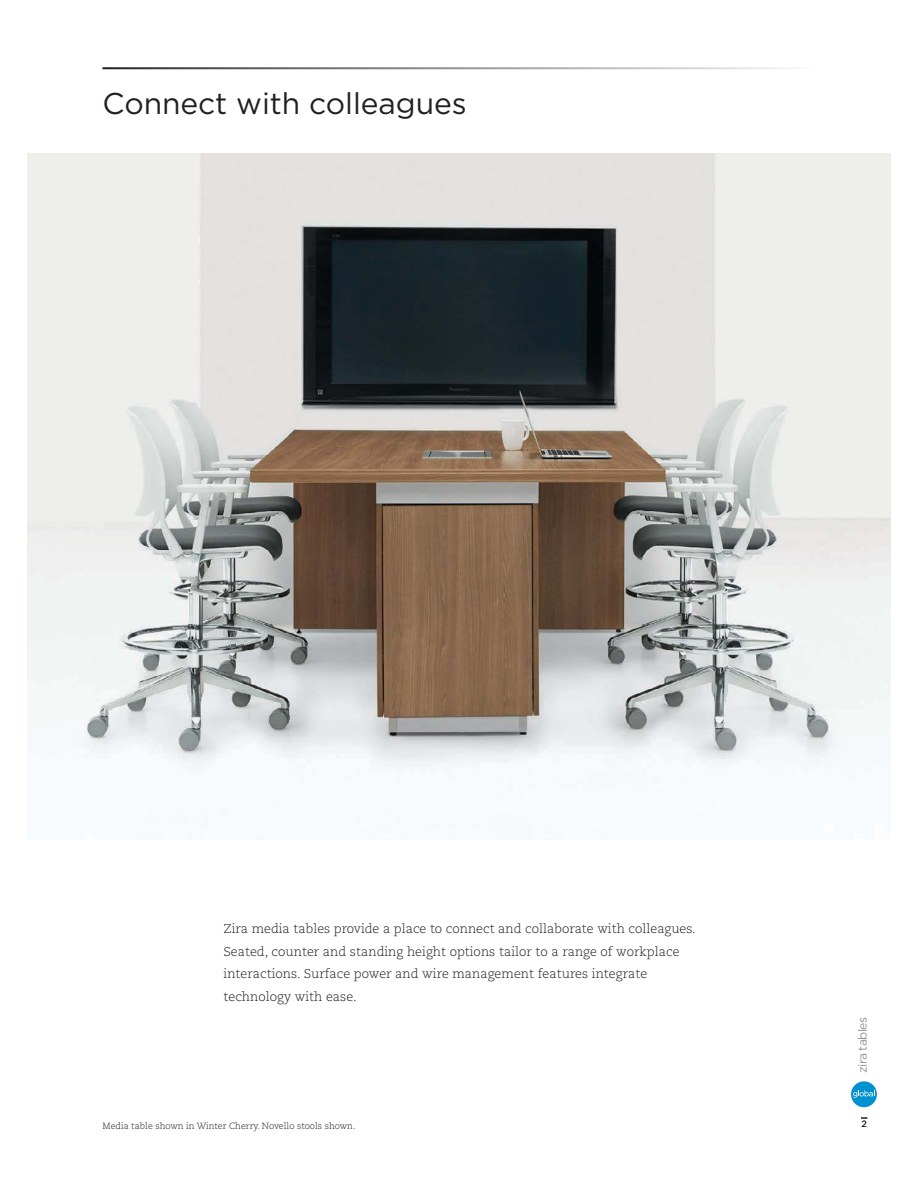
<style>
.page{position:relative;width:918px;height:1188px;background:#fff}
.page>*{position:absolute;margin:0;border:0;box-sizing:border-box;transform-origin:0 0}
.t1{font:30px "Gotham";color:#231f20}
.t2{font:300 12.75px/22.5px "Caecilia LT Std";color:#231f20}
.t3{font:12.3px "Gotham";letter-spacing:-.05em;color:#939598}
.t4{font:300 9px "Caecilia LT Std";color:#231f20}
.t5{font:9px "Gotham";color:#231f20}
</style>
<div class="page">
<img style="left:103px;top:68px;width:688px;height:1px">
<div style="left:851px;top:1081px;width:26px;height:26px;background:#0091d1;border-radius:50%"></div>
<svg style="left:853px;top:1090px;width:22px;height:8px"></svg>
<img style="left:27px;top:153px;width:864px;height:621px">
<h1 class="t1" style="left:103px;top:92px;width:366px">Connect with colleagues</h1>
<p class="t2" style="left:224px;top:919px;width:474px">Zira media tables provide a place to connect and collaborate with colleagues.<br>Seated, counter and standing height options tailor to a range of workplace interactions. Surface power and wire management features integrate technology with ease.</p>
<p class="t4" style="left:103px;top:1122px;width:255px">Media table shown in Winter Cherry. Novello stools shown.</p>
<p class="t3" style="left:858px;top:1073px;width:58px;rotate:-90deg">zira tables</p>
<p class="t5" style="left:861px;top:1121px;width:7px">2</p>
</div>
